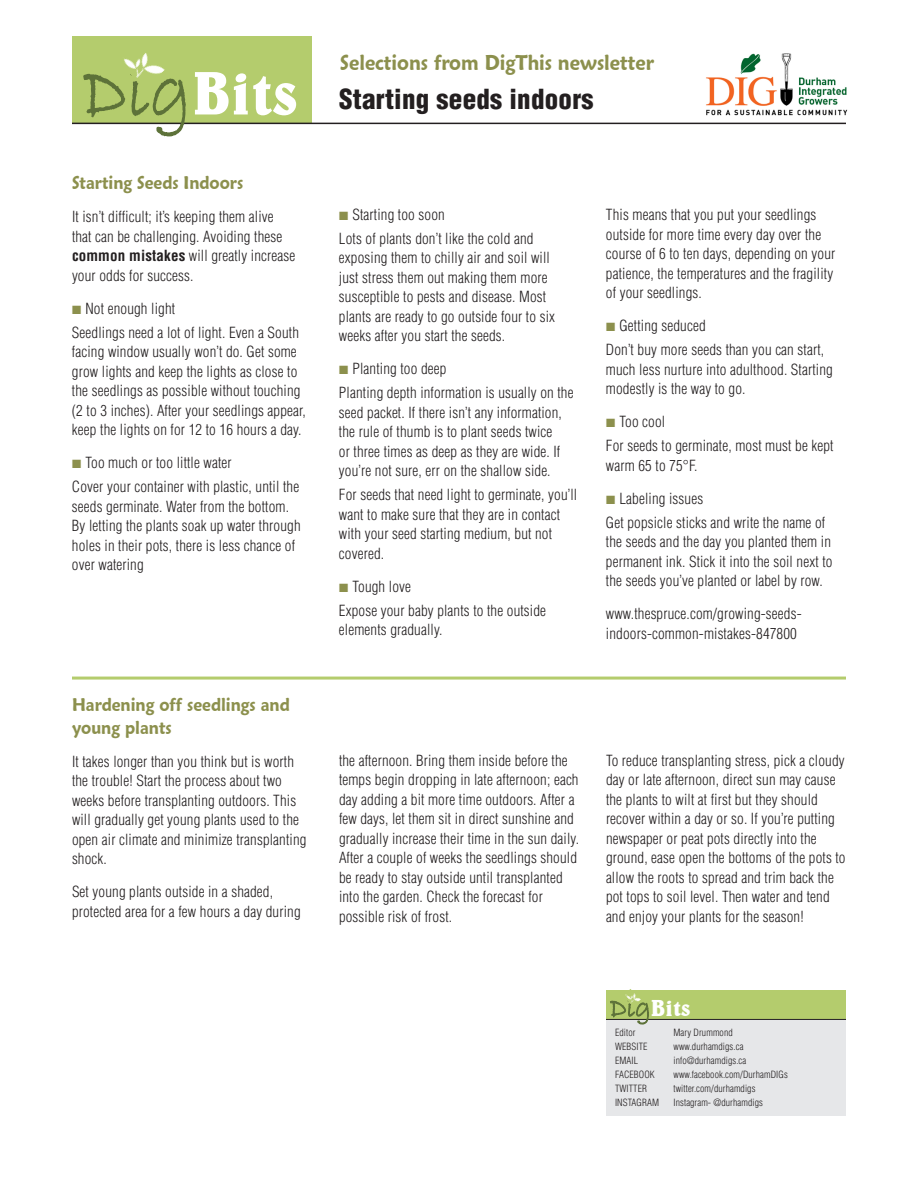
<style>
.page{position:relative;width:918px;height:1188px;background:#fff}
.page>*{position:absolute;margin:0;border:0;box-sizing:border-box;transform-origin:0 0}
.t1{font:700 62.25px "Belwe BT";color:#fff;scale:.9 1}
.t2{font:900 condensed 27px "Helvetica";letter-spacing:.01em;color:#231f20}
.t3{font:700 23.4px "Belwe BT";color:#fff;scale:.9 1}
.t4{font:600 21px "Maiandra GD";color:#8c904d;scale:.9 1}
.t5{font:600 18px/22.5px "Maiandra GD";color:#8c904d;scale:.9 1}
.t6{font:300 condensed 15px/19.5px "Helvetica";letter-spacing:.01em;color:#231f20}
.t7{font:300 condensed 9.75px "Helvetica";letter-spacing:.01em;color:#231f20}
.s1{font-family:"Bradley Hand ITC";font-weight:400;font-size:78.75px;color:#5d7239}
.s2{font-weight:700}
.s3{color:#8c904d}
.s4{font-family:"Bradley Hand ITC";font-weight:400;font-size:29.55px;color:#5d7239}
</style>
<div class="page">
<img style="left:706px;top:53px;width:142px;height:63px">
<div style="left:72px;top:36px;width:240px;height:86px;background:#b4cc6d"></div>
<hr style="left:72px;top:123px;width:774px;height:1px;background:#231f20">
<svg style="left:82px;top:73px;width:105px;height:64px"></svg>
<img style="left:118px;top:53px;width:47px;height:36px">
<div style="left:606px;top:1020px;width:240px;height:96px;background:#e6e7e9"></div>
<div style="left:606px;top:990px;width:240px;height:29px;background:#b4cc6d"></div>
<hr style="left:606px;top:1019px;width:240px;height:1px;background:#231f20">
<svg style="left:610px;top:1000px;width:39px;height:25px"></svg>
<img style="left:623px;top:989px;width:18px;height:18px">
<hr style="left:72px;top:677px;width:774px;height:3px;background:#b4cc6d">
<h1 class="t1" style="left:83px;top:54px;width:240px"><span class="s1">Dig</span>Bits</h1>
<h3 class="t4" style="left:340px;top:50px;width:350px">Selections from DigThis newsletter</h3>
<h2 class="t2" style="left:339px;top:82px;width:256px">Starting seeds indoors</h2>
<p class="t5" style="left:72px;top:171px;width:192px">Starting Seeds Indoors</p>
<p class="t6" style="left:72px;top:207px;width:225px">It isn’t difficult; it’s keeping them alive that can be challenging. Avoiding these <span class="s2">common mistakes</span> will greatly increase your odds for success.</p>
<p class="t6" style="left:72px;top:296px;width:228px;line-height:24px"><span class="s3">■</span> Not enough light<br>Seedlings need a lot of light. Even a South</p>
<p class="t6" style="left:72px;top:342px;width:235px">facing window usually won’t do. Get some grow lights and keep the lights as close to the seedlings as possible without touching (2 to 3 inches). After your seedlings appear, keep the lights on for 12 to 16 hours a day.</p>
<p class="t6" style="left:72px;top:451px;width:229px;line-height:24px"><span class="s3">■</span> Too much or too little water<br>Cover your container with plastic, until the</p>
<p class="t6" style="left:72px;top:496px;width:230px">seeds germinate. Water from the bottom.<br>By letting the plants soak up water through holes in their pots, there is less chance of over watering</p>
<p class="t5" style="left:72px;top:693px;width:243px">Hardening off seedlings and young plants</p>
<p class="t6" style="left:72px;top:751px;width:236px">It takes longer than you think but is worth the trouble! Start the process about two weeks before transplanting outdoors. This will gradually get young plants used to the open air climate and minimize transplanting shock.</p>
<p class="t6" style="left:72px;top:882px;width:230px">Set young plants outside in a shaded, protected area for a few hours a day during</p>
<p class="t6" style="left:339px;top:202px;width:196px;line-height:24px"><span class="s3">■</span> Starting too soon<br>Lots of plants don’t like the cold and</p>
<p class="t6" style="left:339px;top:248px;width:218px">exposing them to chilly air and soil will just stress them out making them more susceptible to pests and disease. Most plants are ready to go outside four to six weeks after you start the seeds.</p>
<p class="t6" style="left:339px;top:357px;width:236px;line-height:24px"><span class="s3">■</span> Planting too deep<br>Planting depth information is usually on the</p>
<p class="t6" style="left:339px;top:403px;width:224px">seed packet. If there isn’t any information, the rule of thumb is to plant seeds twice or three times as deep as they are wide. If you’re not sure, err on the shallow side.</p>
<p class="t6" style="left:339px;top:485px;width:240px">For seeds that need light to germinate, you’ll want to make sure that they are in contact with your seed starting medium, but not covered.</p>
<p class="t6" style="left:339px;top:574px;width:209px;line-height:24px"><span class="s3">■</span> Tough love<br>Expose your baby plants to the outside</p>
<p class="t6" style="left:339px;top:620px;width:105px">elements gradually.</p>
<p class="t6" style="left:606px;top:205px;width:231px">This means that you put your seedlings outside for more time every day over the course of 6 to ten days, depending on your patience, the temperatures and the fragility of your seedlings.</p>
<p class="t6" style="left:606px;top:314px;width:220px;line-height:24px"><span class="s3">■</span> Getting seduced<br>Don’t buy more seeds than you can start,</p>
<p class="t6" style="left:606px;top:360px;width:228px">much less nurture into adulthood. Starting modestly is the way to go.</p>
<p class="t6" style="left:606px;top:410px;width:229px;line-height:24px"><span class="s3">■</span> Too cool<br>For seeds to germinate, most must be kept</p>
<p class="t6" style="left:606px;top:456px;width:93px">warm 65 to 75°F.</p>
<p class="t6" style="left:606px;top:486px;width:221px;line-height:24px"><span class="s3">■</span> Labeling issues<br>Get popsicle sticks and write the name of</p>
<p class="t6" style="left:606px;top:532px;width:228px;text-align:justify">the seeds and the day you planted them in permanent ink. Stick it into the soil next to the seeds you’ve planted or label by row.</p>
<p class="t6" style="left:606px;top:604px;width:197px">www.thespruce.com/growing-seeds&shy;indoors-common-mistakes-847800</p>
<p class="t6" style="left:339px;top:750px;width:242px">the afternoon. Bring them inside before the temps begin dropping in late afternoon; each day adding a bit more time outdoors. After a few days, let them sit in direct sunshine and gradually increase their time in the sun daily.<br>After a couple of weeks the seedlings should be ready to stay outside until transplanted into the garden. Check the forecast for possible risk of frost.</p>
<p class="t6" style="left:606px;top:750px;width:241px">To reduce transplanting stress, pick a cloudy day or late afternoon, direct sun may cause the plants to wilt at first but they should recover within a day or so. If you’re putting newspaper or peat pots directly into the ground, ease open the bottoms of the pots to allow the roots to spread and trim back the pot tops to soil level. Then water and tend and enjoy your plants for the season!</p>
<h3 class="t3" style="left:610px;top:993px;width:91px"><span class="s4">Dig</span>Bits</h3>
<p class="t7" style="left:615px;top:1027px;width:22px">Editor</p>
<p class="t7" style="left:674px;top:1027px;width:61px">Mary Drummond</p>
<p class="t7" style="left:615px;top:1041px;width:34px">WEBSITE</p>
<p class="t7" style="left:674px;top:1041px;width:71px">www.durhamdigs.ca</p>
<p class="t7" style="left:615px;top:1055px;width:25px">EMAIL</p>
<p class="t7" style="left:674px;top:1055px;width:74px">info@durhamdigs.ca</p>
<p class="t7" style="left:615px;top:1069px;width:41px">FACEBOOK</p>
<p class="t7" style="left:674px;top:1069px;width:116px">www.facebook.com/DurhamDIGs</p>
<p class="t7" style="left:615px;top:1083px;width:33px">TWITTER</p>
<p class="t7" style="left:674px;top:1083px;width:84px">twitter.com/durhamdigs</p>
<p class="t7" style="left:615px;top:1097px;width:46px">INSTAGRAM</p>
<p class="t7" style="left:674px;top:1097px;width:91px">Instagram- @durhamdigs</p>
</div>
